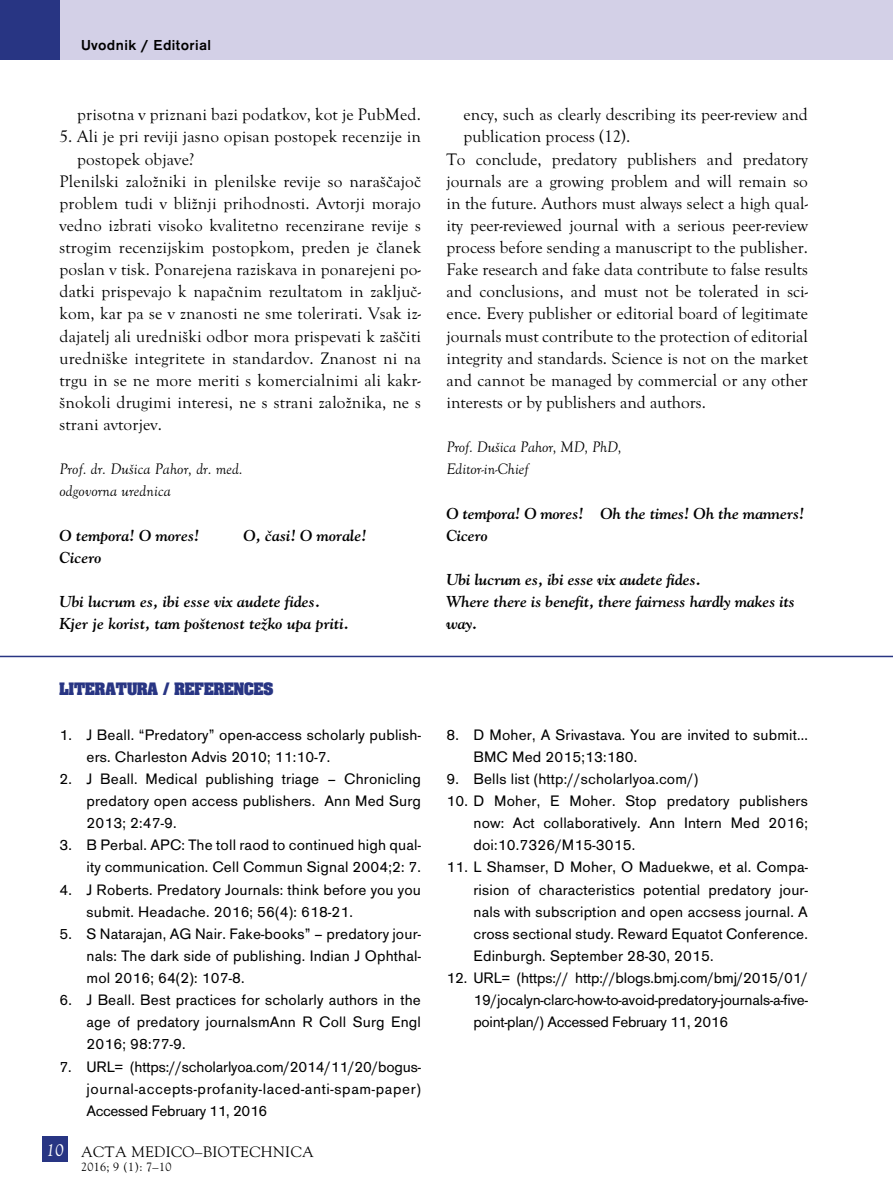
<style>
.page{position:relative;width:893px;height:1191px;background:#fff}
.page>*{position:absolute;margin:0;border:0;box-sizing:border-box;transform-origin:0 0}
.t1{font:700 18.75px "Aachen PCE";color:#283583}
.t2{font:17.25px "Goudy Old Sty TCE";letter-spacing:.01em;color:#000}
.t3{font:15.75px/22px "Accius TCE";letter-spacing:.01em;color:#000;text-align:justify}
.t4{font:italic 700 15.75px/22px "MM Goudy";letter-spacing:-.01em;color:#000}
.t5{font:italic 15.75px/22px "Goudy Old Sty TCE";letter-spacing:.01em;color:#000}
.t6{font:15px "MM Goudy";letter-spacing:.025em;color:#000}
.t7{font:500 15px "Accius TCE";letter-spacing:.025em;color:#000}
.t8{font:12px "MM Goudy";letter-spacing:.025em;color:#000}
.s1{font-family:"Goudy Old Sty TCE";font-style:italic;font-size:18px;color:#fff}
</style>
<div class="page">
<div style="left:42px;top:1135px;width:26px;height:26px;background:#283583"></div>
<div style="left:0;top:0;width:893px;height:60px;background:#d3d0e7"></div>
<div style="left:0;top:0;width:60px;height:60px;background:#283583"></div>
<hr style="left:0;top:655px;width:893px;height:2px;background:#283583">
<p class="t7" style="left:81px;top:36px;width:132px">Uvodnik / Editorial</p>
<p class="t2" style="left:77px;top:105px;width:345px">prisotna v priznani bazi podatkov, kot je PubMed.</p>
<p class="t2" style="left:60px;top:127px;width:363px">5. Ali je pri reviji jasno opisan postopek recenzije in</p>
<p class="t2" style="left:77px;top:149px;width:118px">postopek objave?</p>
<p class="t2" style="left:60px;top:172px;width:363px">Plenilski založniki in plenilske revije so naraščajoč</p>
<p class="t2" style="left:60px;top:194px;width:363px">problem tudi v bližnji prihodnosti. Avtorji morajo</p>
<p class="t2" style="left:60px;top:216px;width:363px">vedno izbrati visoko kvalitetno recenzirane revije s</p>
<p class="t2" style="left:60px;top:238px;width:363px">strogim recenzijskim postopkom, preden je članek</p>
<p class="t2" style="left:60px;top:260px;width:363px">poslan v tisk. Ponarejena raziskava in ponarejeni po-</p>
<p class="t2" style="left:60px;top:282px;width:363px">datki prispevajo k napačnim rezultatom in zaključ-</p>
<p class="t2" style="left:60px;top:304px;width:363px">kom, kar pa se v znanosti ne sme tolerirati. Vsak iz-</p>
<p class="t2" style="left:60px;top:326px;width:363px">dajatelj ali uredniški odbor mora prispevati k zaščiti</p>
<p class="t2" style="left:60px;top:348px;width:363px">uredniške integritete in standardov. Znanost ni na</p>
<p class="t2" style="left:60px;top:371px;width:363px">trgu in se ne more meriti s komercialnimi ali kakr-</p>
<p class="t2" style="left:60px;top:393px;width:363px">šnokoli drugimi interesi, ne s strani založnika, ne s</p>
<p class="t2" style="left:60px;top:415px;width:104px">strani avtorjev.</p>
<p class="t5" style="left:60px;top:458px;width:185px">Prof. dr. Dušica Pahor, dr. med. odgovorna urednica</p>
<p class="t4" style="left:60px;top:524px;width:141px">O tempora! O mores!</p>
<p class="t4" style="left:243px;top:524px;width:125px">O, ~asi! O morale!</p>
<p class="t4" style="left:60px;top:546px;width:43px">Cicero</p>
<p class="t4" style="left:60px;top:590px;width:291px">Ubi lucrum es, ibi esse vix audete fides.<br>Kjer je korist, tam po{tenost težko upa priti.</p>
<p class="t1" style="left:60px;top:680px;width:215px">LITERATURA / REFERENCES</p>
<p class="t3" style="left:87px;top:723px;width:336px;text-indent:-27px">1. J Beall. “Predatory” open-access scholarly publish&shy;ers. Charleston Advis 2010; 11:10-7.</p>
<p class="t3" style="left:87px;top:768px;width:336px;text-indent:-27px">2. J Beall. Medical publishing triage – Chronicling predatory open access publishers. Ann Med Surg 2013; 2:47-9.</p>
<p class="t3" style="left:60px;top:834px;width:363px;text-align:right">3. B Perbal. APC: The toll raod to continued high qual&shy;ity communication. Cell Commun Signal 2004;2: 7.</p>
<p class="t3" style="left:87px;top:878px;width:336px;text-indent:-27px">4. J Roberts. Predatory Journals: think before you you submit. Headache. 2016; 56(4): 618-21.</p>
<p class="t3" style="left:87px;top:922px;width:336px;text-indent:-27px">5. S Natarajan, AG Nair. Fake-books” – predatory jour&shy;nals: The dark side of publishing. Indian J Ophthal&shy;mol 2016; 64(2): 107-8.</p>
<p class="t3" style="left:87px;top:989px;width:336px;text-indent:-27px">6. J Beall. Best practices for scholarly authors in the age of predatory journalsmAnn R Coll Surg Engl 2016; 98:77-9.</p>
<p class="t3" style="left:87px;top:1055px;width:336px;text-indent:-27px">7. URL= (https://scholarlyoa.com/2014/11/20/bogus&shy;journal-accepts-profanity-laced-anti-spam-paper)<br>Accessed February 11, 2016</p>
<p class="t6" style="left:46px;top:1142px;width:269px"><span class="s1">10</span> ACTA MEDICO–BIOTECHNICA</p>
<p class="t8" style="left:81px;top:1159px;width:92px">2016; 9 (1): 7–10</p>
<p class="t2" style="left:464px;top:105px;width:346px">ency, such as clearly describing its peer-review and</p>
<p class="t2" style="left:464px;top:127px;width:168px">publication process (12).</p>
<p class="t2" style="left:446px;top:149px;width:363px">To conclude, predatory publishers and predatory</p>
<p class="t2" style="left:446px;top:172px;width:363px">journals are a growing problem and will remain so</p>
<p class="t2" style="left:446px;top:194px;width:363px">in the future. Authors must always select a high qual-</p>
<p class="t2" style="left:446px;top:216px;width:363px">ity peer-reviewed journal with a serious peer-review</p>
<p class="t2" style="left:446px;top:238px;width:363px">process before sending a manuscript to the publisher.</p>
<p class="t2" style="left:446px;top:260px;width:363px">Fake research and fake data contribute to false results</p>
<p class="t2" style="left:446px;top:282px;width:363px">and conclusions, and must not be tolerated in sci-</p>
<p class="t2" style="left:446px;top:304px;width:363px">ence. Every publisher or editorial board of legitimate</p>
<p class="t2" style="left:446px;top:326px;width:363px">journals must contribute to the protection of editorial</p>
<p class="t2" style="left:446px;top:348px;width:363px">integrity and standards. Science is not on the market</p>
<p class="t2" style="left:446px;top:371px;width:363px">and cannot be managed by commercial or any other</p>
<p class="t2" style="left:446px;top:393px;width:261px">interests or by publishers and authors.</p>
<p class="t5" style="left:446px;top:436px;width:177px">Prof. Dušica Pahor, MD, PhD,<br>Editor-in-Chief</p>
<p class="t4" style="left:446px;top:501px;width:359px">O tempora! O mores! Oh the times! Oh the manners!<br>Cicero</p>
<p class="t4" style="left:446px;top:568px;width:350px">Ubi lucrum es, ibi esse vix audete fides.<br>Where there is benefit, there fairness hardly makes its way.</p>
<p class="t3" style="left:473px;top:723px;width:336px;text-indent:-27px">8. D Moher, A Srivastava. You are invited to submit...<br>BMC Med 2015;13:180.</p>
<p class="t3" style="left:446px;top:768px;width:253px">9. Bells list (http://scholarlyoa.com/)</p>
<p class="t3" style="left:473px;top:790px;width:336px;text-indent:-27px">10. D Moher, E Moher. Stop predatory publishers now: Act collaboratively. Ann Intern Med 2016; doi:10.7326/M15-3015.</p>
<p class="t3" style="left:473px;top:856px;width:336px;text-indent:-27px">11. L Shamser, D Moher, O Maduekwe, et al. Compa&shy;rision of characteristics potential predatory jour&shy;nals with subscription and open accsess journal. A cross sectional study. Reward Equatot Conference.<br>Edinburgh. September 28-30, 2015.</p>
<p class="t3" style="left:473px;top:967px;width:336px;text-indent:-27px">12. URL= (https:// http://blogs.bmj.com/bmj/2015/01/ 19/jocalyn-clarc-how-to-avoid-predatory-journals-a-five&shy;point-plan/) Accessed February 11, 2016</p>
</div>
